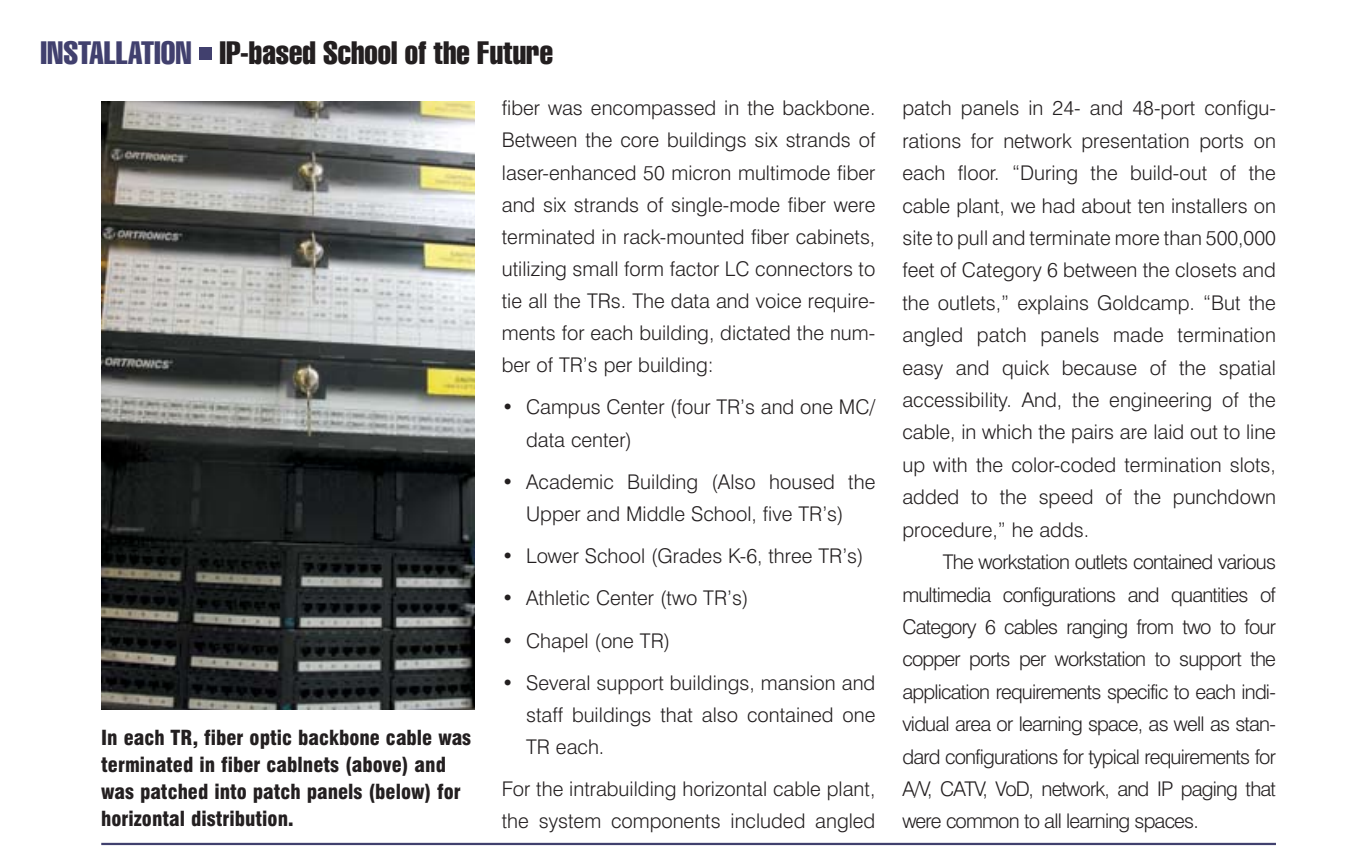
<style>
.page{position:relative;width:1357px;height:851px;background:#fff}
.page>*{position:absolute;margin:0;border:0;box-sizing:border-box;transform-origin:0 0}
.t1{font:extra-condensed 31.5px "Swiss 911 BT";color:#231f20}
.t2{font:extra-condensed 31.5px "Swiss 911 BT";color:#41406e}
.t3{font:300 20.25px/32.4px "Swiss 721 BT";color:#231f20;text-align:justify}
.t4{font:900 condensed 20.25px/27px "Swiss 721 BT";color:#231f20}
</style>
<div class="page">
<hr style="left:101px;top:842px;width:1175px;height:3px;background:#41406e">
<img style="left:102px;top:101px;width:373px;height:608px">
<div style="left:199px;top:47px;width:13px;height:13px;background:#41406e"></div>
<h1 class="t2" style="left:40px;top:35px;width:114px">Installation</h1>
<h1 class="t1" style="left:219px;top:35px;width:335px">IP-based School of the Future</h1>
<p class="t4" style="left:101px;top:724px;width:371px">In each TR, fiber optic backbone cable was terminated in fiber cablnets (above) and was patched into patch panels (below) for horizontal distribution.</p>
<p class="t3" style="left:502px;top:92px;width:375px">fiber was encompassed in the backbone.<br>Between the core buildings six strands of laser-enhanced 50 micron multimode fiber and six strands of single-mode fiber were terminated in rack-mounted fiber cabinets, utilizing small form factor LC connectors to tie all the TRs. The data and voice require&shy;ments for each building, dictated the num&shy;ber of TR’s per building:</p>
<p class="t3" style="left:526px;top:391px;width:351px;text-indent:-24px">• Campus Center (four TR’s and one MC/ data center)</p>
<p class="t3" style="left:502px;top:465px;width:375px;text-align:center">• Academic Building (Also housed the<br>Upper and Middle School, five TR’s)</p>
<p class="t3" style="left:502px;top:539px;width:363px">• Lower School (Grades K-6, three TR’s)</p>
<p class="t3" style="left:502px;top:581px;width:248px">• Athletic Center (two TR’s)</p>
<p class="t3" style="left:502px;top:624px;width:170px">• Chapel (one TR)</p>
<p class="t3" style="left:526px;top:666px;width:351px;text-indent:-24px">• Several support buildings, mansion and staff buildings that also contained one TR each.</p>
<p class="t3" style="left:502px;top:772px;width:375px">For the intrabuilding horizontal cable plant, the system components included angled</p>
<p class="t3" style="left:902px;top:92px;width:375px">patch panels in 24- and 48-port configu&shy;rations for network presentation ports on each floor. “During the build-out of the cable plant, we had about ten installers on site to pull and terminate more than 500,000 feet of Category 6 between the closets and the outlets,” explains Goldcamp. “But the angled patch panels made termination easy and quick because of the spatial accessibility. And, the engineering of the cable, in which the pairs are laid out to line up with the color-coded termination slots, added to the speed of the punchdown procedure,” he adds.</p>
<p class="t3" style="left:902px;top:545px;width:375px;text-indent:40px">The workstation outlets contained various multimedia configurations and quantities of Category 6 cables ranging from two to four copper ports per workstation to support the application requirements specific to each indi&shy;vidual area or learning space, as well as stan&shy;dard configurations for typical requirements for A/V, CATV, VoD, network, and IP paging that were common to all learning spaces.</p>
</div>
